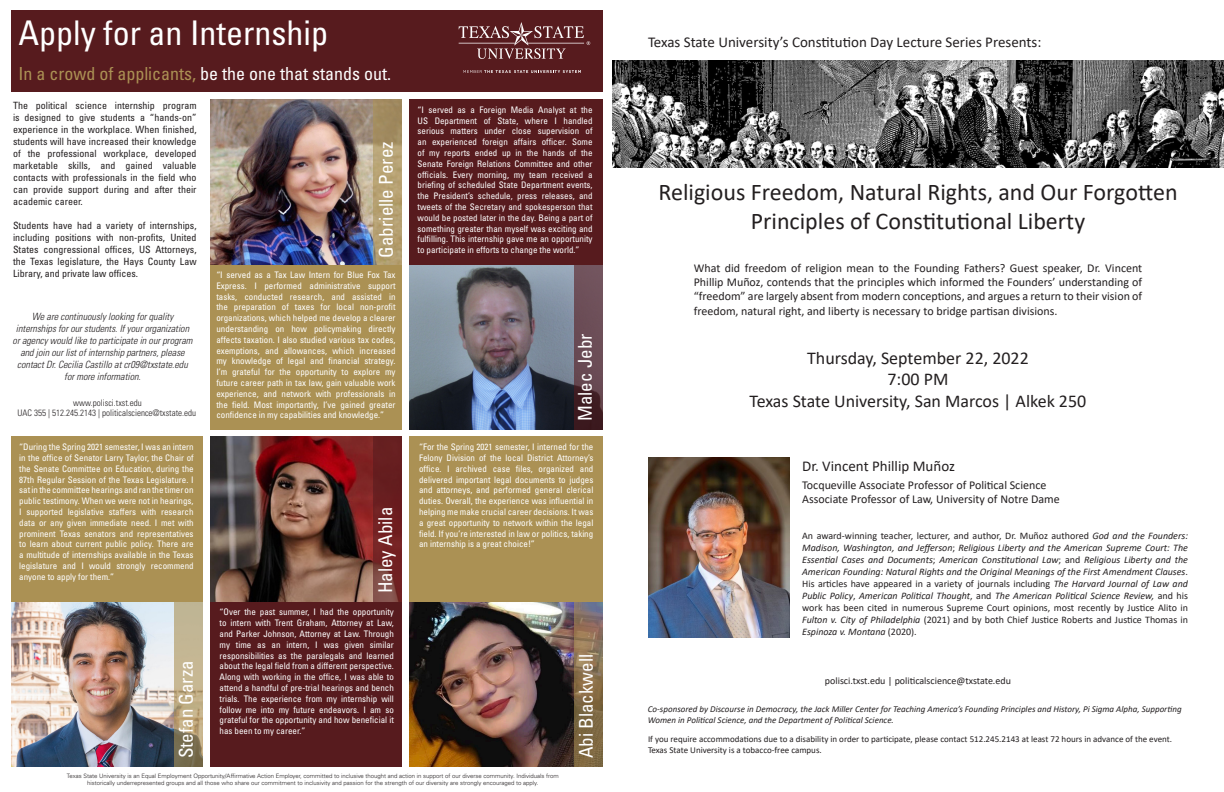
<style>
.page{position:relative;width:1224px;height:792px;background:#fff}
.page>*{position:absolute;margin:0;border:0;box-sizing:border-box;transform-origin:0 0}
.t1{font:condensed 34px "Univers LT Std";color:#fff}
.t2{font:24px/28.8px "Calibri";color:#231f20;text-align:center}
.t3{font:condensed 19px "Univers LT Std";color:#fff}
.t4{font:18px "Calibri";color:#231f20}
.t5{font:condensed 18px "Univers LT Std";color:#fff}
.t6{font:15px "Calibri";color:#231f20}
.t7{font:12px/14.4px "Calibri";color:#231f20;text-align:justify}
.t8{font:italic 10px/12px "Calibri";color:#231f20;text-align:justify}
.t9{font:condensed 10px/12px "Univers LT Std";color:#231f20;text-align:justify}
.t10{font:italic 300 condensed 10px/12px "Univers LT Std";color:#231f20;text-align:center}
.t11{font:10px "Calibri";color:#231f20}
.t12{font:condensed 9px/10.8px "Univers LT Std";color:#fff;text-align:justify}
.t13{font:italic 9px/10.8px "Calibri";color:#231f20}
.t14{font:9px "Calibri";color:#231f20}
.t15{font:300 condensed 9px "Univers LT Std";color:#231f20}
.t16{font:300 6px/7.2px "Univers LT Std";color:#231f20;text-align:center}
.s1{color:#ab9154}
.s2{font-style:normal}
</style>
<div class="page">
<div style="left:11px;top:10px;width:592px;height:82px;background:#571b1e"></div>
<div style="left:210px;top:602px;width:192px;height:165px;background:#571b1e"></div>
<img style="left:410px;top:264px;width:164px;height:165px">
<img style="left:410px;top:602px;width:165px;height:165px">
<img style="left:210px;top:437px;width:163px;height:165px">
<img style="left:11px;top:602px;width:163px;height:165px">
<svg style="left:459px;top:22px;width:131px;height:37px"></svg>
<svg style="left:463px;top:70px;width:118px;height:3px"></svg>
<svg style="left:574px;top:264px;width:29px;height:165px;background:#60414a"></svg>
<div style="left:410px;top:437px;width:193px;height:165px;background:#ab9154"></div>
<div style="left:11px;top:437px;width:191px;height:165px;background:#ab9154"></div>
<div style="left:210px;top:264px;width:192px;height:165px;background:#ab9154"></div>
<div style="left:410px;top:99px;width:193px;height:165px;background:#571b1e"></div>
<img style="left:210px;top:99px;width:164px;height:165px">
<svg style="left:374px;top:99px;width:28px;height:165px;background:#af9a6d"></svg>
<svg style="left:575px;top:602px;width:28px;height:165px;background:#856e50"></svg>
<svg style="left:174px;top:602px;width:28px;height:165px;background:#b2a480"></svg>
<svg style="left:373px;top:437px;width:29px;height:165px;background:#6f2627"></svg>
<img style="left:648px;top:458px;width:141px;height:180px">
<img style="left:612px;top:60px;width:612px;height:108px">
<p class="t1" style="left:18px;top:11px;width:311px">Apply for an Internship</p>
<p class="t5" style="left:18px;top:62px;width:374px"><span class="s1">In a crowd of applicants,</span> be the one that stands out.</p>
<p class="t9" style="left:13px;top:100px;width:185px">The political science internship program is designed to give students a “hands-on” experience in the workplace. When finished, students will have increased their knowledge of the professional workplace, developed marketable skills, and gained valuable contacts with professionals in the field who can provide support during and after their academic career.</p>
<p class="t9" style="left:13px;top:220px;width:185px">Students have had a variety of internships, including positions with non-profits, United States congressional offices, US Attorneys, the Texas legislature, the Hays County Law Library, and private law offices.</p>
<p class="t10" style="left:13px;top:311px;width:181px">We are continuously looking for quality internships for our students. If your organization or agency would like to participate in our program and join our list of internship partners, please contact Dr. Cecilia Castillo at cr09@txstate.edu for more information.</p>
<p class="t15" style="left:73px;top:397px;width:70px">www.polisci.txst.edu</p>
<p class="t15" style="left:18px;top:408px;width:180px">UAC 355 | 512.245.2143 | politicalscience@txstate.edu</p>
<p class="t12" style="left:19px;top:442px;width:176px">“During the Spring 2021 semester, I was an intern in the office of Senator Larry Taylor, the Chair of the Senate Committee on Education, during the 87th Regular Session of the Texas Legislature. I sat in the committee hearings and ran the timer on public testimony. When we were not in hearings, I supported legislative staffers with research data or any given immediate need. I met with prominent Texas senators and representatives to learn about current public policy. There are a multitude of internships available in the Texas legislature and I would strongly recommend anyone to apply for them.”</p>
<p class="t3" style="left:374px;top:258px;width:118px;rotate:-90deg">Gabrielle Perez</p>
<p class="t12" style="left:216px;top:269px;width:181px">“I served as a Tax Law Intern for Blue Fox Tax Express. I performed administrative support tasks, conducted research, and assisted in the preparation of taxes for local non-profit organizations, which helped me develop a clearer understanding on how policymaking directly affects taxation. I also studied various tax codes, exemptions, and allowances, which increased my knowledge of legal and financial strategy.<br>I’m grateful for the opportunity to explore my future career path in tax law, gain valuable work experience, and network with professionals in the field. Most importantly, I’ve gained greater confidence in my capabilities and knowledge.”</p>
<p class="t3" style="left:373px;top:593px;width:88px;rotate:-90deg">Haley Abila</p>
<p class="t12" style="left:418px;top:104px;width:177px">“I served as a Foreign Media Analyst at the US Department of State, where I handled serious matters under close supervision of an experienced foreign affairs officer. Some of my reports ended up in the hands of the Senate Foreign Relations Committee and other officials. Every morning, my team received a briefing of scheduled State Department events, the President’s schedule, press releases, and tweets of the Secretary and spokesperson that would be posted later in the day. Being a part of something greater than myself was exciting and fulfilling. This internship gave me an opportunity</p>
<p class="t12" style="left:418px;top:245px;width:163px">to participate in efforts to change the world.”</p>
<p class="t3" style="left:573px;top:421px;width:89px;rotate:-90deg">Malec Jebr</p>
<p class="t12" style="left:419px;top:442px;width:176px">“For the Spring 2021 semester, I interned for the Felony Division of the local District Attorney’s office. I archived case files, organized and delivered important legal documents to judges and attorneys, and performed general clerical duties. Overall, the experience was influential in helping me make crucial career decisions. It was a great opportunity to network within the legal field. If you’re interested in law or politics, taking an internship is a great choice!”</p>
<p class="t12" style="left:220px;top:607px;width:176px">“Over the past summer, I had the opportunity to intern with Trent Graham, Attorney at Law, and Parker Johnson, Attorney at Law. Through my time as an intern, I was given similar responsibilities as the paralegals and learned about the legal field from a different perspective.<br>Along with working in the office, I was able to attend a handful of pre-trial hearings and bench trials. The experience from my internship will follow me into my future endeavors. I am so grateful for the opportunity and how beneficial it has been to my career.”</p>
<p class="t3" style="left:174px;top:758px;width:100px;rotate:-90deg">Stefan Garza</p>
<p class="t3" style="left:574px;top:758px;width:106px;rotate:-90deg">Abi Blackwell</p>
<p class="t16" style="left:67px;top:773px;width:494px">Texas State University is an Equal Employment Opportunity/Affirmative Action Employer, committed to inclusive thought and action in support of our diverse community. Individuals from historically underrepresented groups and all those who share our commitment to inclusivity and passion for the strength of our diversity are strongly encouraged to apply.</p>
<p class="t6" style="left:648px;top:32px;width:395px">Texas State University’s Constitution Day Lecture Series Presents:</p>
<p class="t2" style="left:658px;top:177px;width:521px">Religious Freedom, Natural Rights, and Our Forgotten<br>Principles of Constitutional Liberty</p>
<p class="t7" style="left:694px;top:260px;width:450px">What did freedom of religion mean to the Founding Fathers? Guest speaker, Dr. Vincent Phillip Muñoz, contends that the principles which informed the Founders’ understanding of “freedom” are largely absent from modern conceptions, and argues a return to their vision of freedom, natural right, and liberty is necessary to bridge partisan divisions.</p>
<p class="t4" style="left:807px;top:345px;width:223px">Thursday, September 22, 2022</p>
<p class="t4" style="left:888px;top:367px;width:62px">7:00 PM</p>
<p class="t4" style="left:750px;top:389px;width:338px">Texas State University, San Marcos | Alkek 250</p>
<p class="t6" style="left:802px;top:456px;width:154px">Dr. Vincent Phillip Muñoz</p>
<p class="t7" style="left:802px;top:477px;width:246px">Tocqueville Associate Professor of Political Science</p>
<p class="t7" style="left:802px;top:492px;width:259px">Associate Professor of Law, University of Notre Dame</p>
<p class="t8" style="left:802px;top:529px;width:387px"><span class="s2">An award-winning teacher, lecturer, and author, Dr. Muñoz authored</span> God and the Founders:<br>Madison, Washington, and Jefferson<span class="s2">;</span> Religious Liberty and the American Supreme Court: The Essential Cases and Documents<span class="s2">;</span> American Constitutional Law<span class="s2">; and</span> Religious Liberty and the American Founding: Natural Rights and the Original Meanings of the First Amendment Clauses<span class="s2">.<br>His articles have appeared in a variety of journals including</span> The Harvard Journal of Law and Public Policy<span class="s2">,</span> American Political Thought<span class="s2">, and</span> The American Political Science Review, <span class="s2">and his work has been cited in numerous Supreme Court opinions, most recently by Justice Alito in </span>Fulton v. City of Philadelphia <span class="s2">(2021) and by both Chief Justice Roberts and Justice Thomas in </span>Espinoza v. Montana <span class="s2">(2020).</span></p>
<p class="t11" style="left:825px;top:674px;width:188px">polisci.txst.edu | politicalscience@txstate.edu</p>
<p class="t13" style="left:648px;top:703px;width:535px">Co-sponsored by Discourse in Democracy, the Jack Miller Center for Teaching America’s Founding Principles and History, Pi Sigma Alpha, Supporting<br>Women in Political Science, and the Department of Political Science.</p>
<p class="t14" style="left:648px;top:733px;width:526px">If you require accommodations due to a disability in order to participate, please contact 512.245.2143 at least 72 hours in advance of the event.</p>
<p class="t14" style="left:648px;top:744px;width:175px">Texas State University is a tobacco-free campus.</p>
</div>
